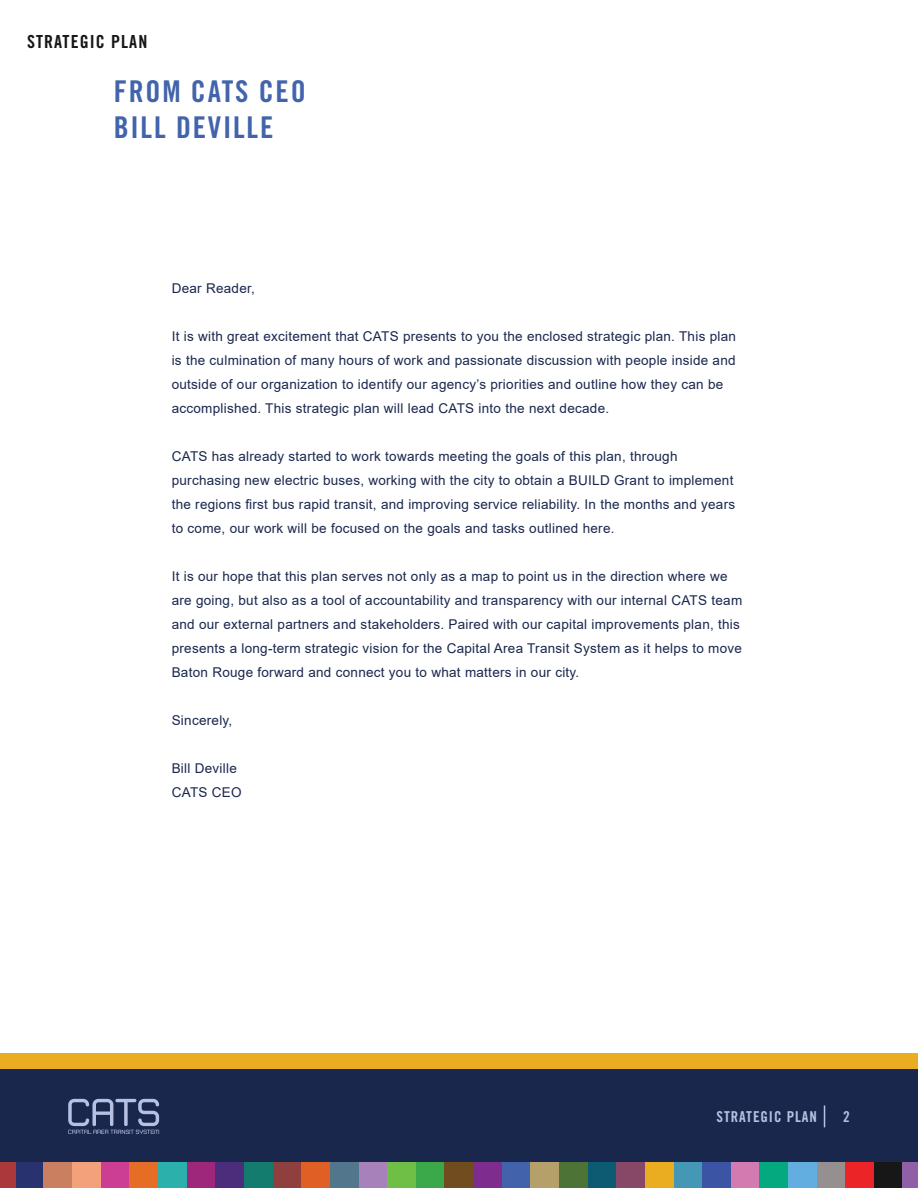
<style>
.page{position:relative;width:918px;height:1188px;background:#fff}
.page>*{position:absolute;margin:0;border:0;box-sizing:border-box;transform-origin:0 0}
.t1{font:30px/36px "Trade Gothic LT Std Bd Cn 20";letter-spacing:.06em;color:#4264ac}
.t2{font:18px "Trade Gothic LT Std Bd Cn 20";letter-spacing:.06em;color:#181718}
.t3{font:15px "Trade Gothic LT Std Bd Cn 20";letter-spacing:.06em;color:#b6c1e2}
.t4{font:13.5px/24px "Arial";letter-spacing:.02em;color:#1a274d}
</style>
<div class="page">
<div style="left:15px;top:1100px;width:29px;height:88px;background:#27326e"></div>
<div style="left:0;top:1100px;width:15px;height:88px;background:#ab383b"></div>
<div style="left:44px;top:1100px;width:28px;height:88px;background:#ca7f60"></div>
<div style="left:72px;top:1100px;width:29px;height:88px;background:#f3a17a"></div>
<div style="left:101px;top:1100px;width:29px;height:88px;background:#cb3e94"></div>
<div style="left:130px;top:1100px;width:28px;height:88px;background:#e66d26"></div>
<div style="left:158px;top:1100px;width:29px;height:88px;background:#2bb0ac"></div>
<div style="left:187px;top:1100px;width:29px;height:88px;background:#9e267b"></div>
<div style="left:216px;top:1100px;width:28px;height:88px;background:#4c2d7c"></div>
<div style="left:244px;top:1100px;width:29px;height:88px;background:#147c6e"></div>
<div style="left:273px;top:1100px;width:28px;height:88px;background:#8e3f3e"></div>
<div style="left:301px;top:1100px;width:29px;height:88px;background:#e05f25"></div>
<div style="left:330px;top:1100px;width:29px;height:88px;background:#52778c"></div>
<div style="left:359px;top:1100px;width:28px;height:88px;background:#a681ba"></div>
<div style="left:387px;top:1100px;width:29px;height:88px;background:#6fbe46"></div>
<div style="left:416px;top:1100px;width:29px;height:88px;background:#3ba949"></div>
<div style="left:445px;top:1100px;width:28px;height:88px;background:#704c1f"></div>
<div style="left:473px;top:1100px;width:29px;height:88px;background:#7e2d8e"></div>
<div style="left:502px;top:1100px;width:29px;height:88px;background:#4263ac"></div>
<div style="left:531px;top:1100px;width:28px;height:88px;background:#b4a068"></div>
<div style="left:559px;top:1100px;width:29px;height:88px;background:#4d7436"></div>
<div style="left:588px;top:1100px;width:28px;height:88px;background:#0c5b72"></div>
<div style="left:616px;top:1100px;width:29px;height:88px;background:#874868"></div>
<div style="left:645px;top:1100px;width:29px;height:88px;background:#eaad21"></div>
<div style="left:674px;top:1100px;width:28px;height:88px;background:#4497b5"></div>
<div style="left:702px;top:1100px;width:29px;height:88px;background:#3c54a4"></div>
<div style="left:731px;top:1100px;width:29px;height:88px;background:#d37ab1"></div>
<div style="left:760px;top:1100px;width:28px;height:88px;background:#04a980"></div>
<div style="left:788px;top:1100px;width:29px;height:88px;background:#62aee0"></div>
<div style="left:817px;top:1100px;width:29px;height:88px;background:#958f90"></div>
<div style="left:846px;top:1100px;width:28px;height:88px;background:#eb2428"></div>
<div style="left:874px;top:1100px;width:29px;height:88px;background:#181718"></div>
<div style="left:903px;top:1100px;width:15px;height:88px;background:#9060a7"></div>
<div style="left:0;top:1061px;width:918px;height:101px;background:#1a274d"></div>
<div style="left:0;top:1053px;width:918px;height:16px;background:#eaad21"></div>
<svg style="left:68px;top:1099px;width:91px;height:35px"></svg>
<svg style="left:824px;top:1105px;width:1px;height:22px"></svg>
<h2 class="t2" style="left:27px;top:30px;width:122px">STRATEGIC PLAN</h2>
<h1 class="t1" style="left:114px;top:73px;width:194px">FROM CATS CEO<br>BILL DEVILLE</h1>
<p class="t4" style="left:172px;top:277px;width:85px">Dear Reader,</p>
<p class="t4" style="left:172px;top:325px;width:566px">It is with great excitement that CATS presents to you the enclosed strategic plan. This plan is the culmination of many hours of work and passionate discussion with people inside and outside of our organization to identify our agency’s priorities and outline how they can be accomplished. This strategic plan will lead CATS into the next decade.</p>
<p class="t4" style="left:172px;top:445px;width:565px">CATS has already started to work towards meeting the goals of this plan, through purchasing new electric buses, working with the city to obtain a BUILD Grant to implement the regions first bus rapid transit, and improving service reliability. In the months and years to come, our work will be focused on the goals and tasks outlined here.</p>
<p class="t4" style="left:172px;top:565px;width:572px">It is our hope that this plan serves not only as a map to point us in the direction where we are going, but also as a tool of accountability and transparency with our internal CATS team and our external partners and stakeholders. Paired with our capital improvements plan, this presents a long-term strategic vision for the Capital Area Transit System as it helps to move Baton Rouge forward and connect you to what matters in our city.</p>
<p class="t4" style="left:172px;top:709px;width:62px">Sincerely,</p>
<p class="t4" style="left:172px;top:757px;width:71px">Bill Deville<br>CATS CEO</p>
<p class="t3" style="left:717px;top:1107px;width:102px">STRATEGIC PLAN</p>
<p class="t3" style="left:843px;top:1107px;width:8px">2</p>
</div>
